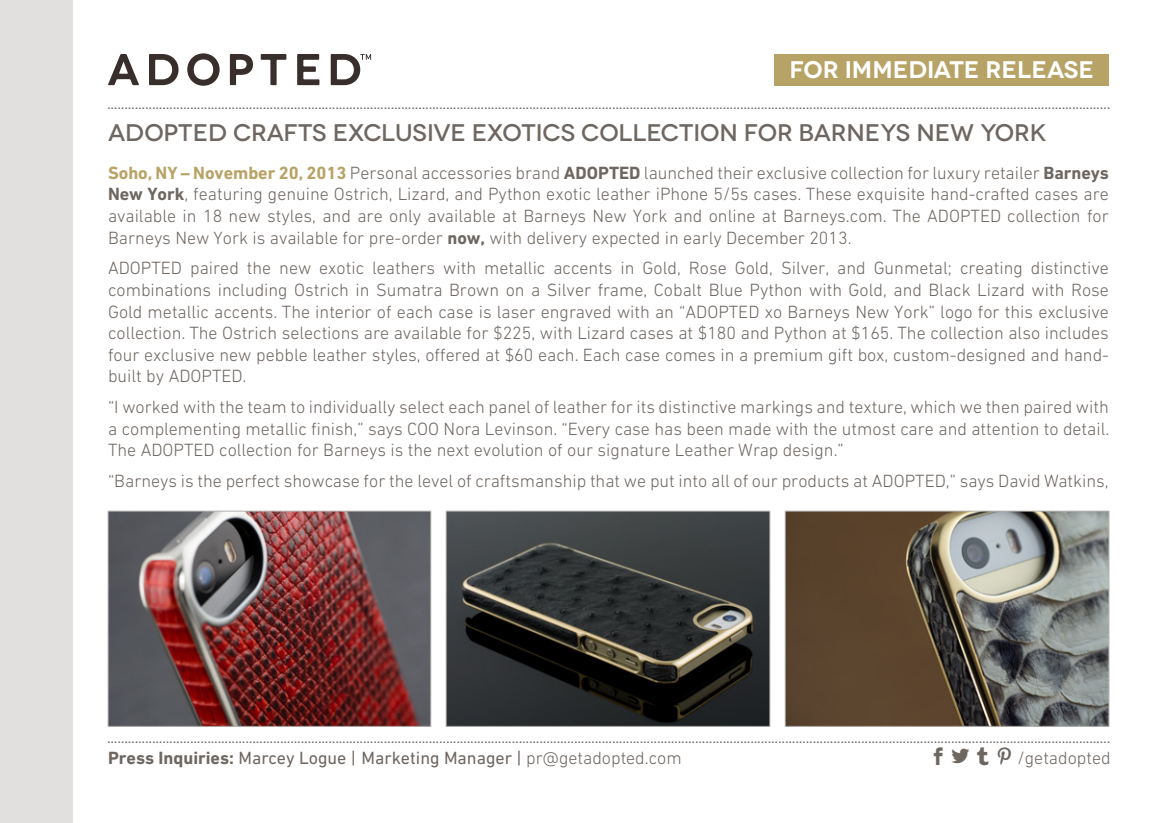
<style>
.page{position:relative;width:1163px;height:823px;background:#fff}
.page>*{position:absolute;margin:0;border:0;box-sizing:border-box;transform-origin:0 0}
.t1{font:500 24px "Novecentowide";letter-spacing:-.005em;color:#6e6661}
.t2{font:600 24px "Novecentowide";color:#fff}
.t3{font:300 18px/21.6px "DIN Next W1 G";color:#6e6661;text-align:justify}
.t4{font:18px "DIN Next W1 G";color:#6e6661}
.t5{font:14.2px "DIN Next W1 G";color:#6e6661;scale:1.1 1}
.s1{font-weight:700;color:#b8a366}
.s2{font-weight:700}
.s3{font-weight:300}
</style>
<div class="page">
<div style="left:0;top:0;width:72px;height:822px;background:#e2e0df"></div>
<div style="left:774px;top:54px;width:334px;height:31px;background:#b8a366"></div>
<svg style="left:108px;top:53px;width:263px;height:33px"></svg>
<img style="left:447px;top:512px;width:321px;height:212px">
<div style="left:445px;top:510px;width:325px;height:216px;border:1px solid #b6b3b0"></div>
<img style="left:110px;top:512px;width:319px;height:212px">
<div style="left:108px;top:510px;width:323px;height:216px;border:1px solid #b6b3b0"></div>
<img style="left:786px;top:512px;width:321px;height:212px">
<div style="left:784px;top:510px;width:325px;height:216px;border:1px solid #b6b3b0"></div>
<h1 class="t2" style="left:789px;top:55px;width:306px">FOR IMMEDIATE RELEASE</h1>
<p class="t5" style="left:107px;top:96px;width:913px">..................................................................................................................................................................................................................................................................................................</p>
<p class="t1" style="left:108px;top:118px;width:939px">ADOPTED CRAFTS EXCLUSIVE EXOTICS COLLECTION FOR BARNEYS NEW YORK</p>
<p class="t3" style="left:108px;top:161px;width:1002px"><span class="s1">Soho, NY – November 20, 2013</span> Personal accessories brand <span class="s2">ADOPTED</span> launched their exclusive collection for luxury retailer <span class="s2">Barneys New York</span>, featuring genuine Ostrich, Lizard, and Python exotic leather iPhone 5/5s cases. These exquisite hand-crafted cases are available in 18 new styles, and are only available at Barneys New York and online at Barneys.com. The ADOPTED collection for Barneys New York is available for pre-order <span class="s2">now,</span> with delivery expected in early December 2013.</p>
<p class="t3" style="left:108px;top:257px;width:1002px">ADOPTED paired the new exotic leathers with metallic accents in Gold, Rose Gold, Silver, and Gunmetal; creating distinctive combinations including Ostrich in Sumatra Brown on a Silver frame, Cobalt Blue Python with Gold, and Black Lizard with Rose Gold metallic accents. The interior of each case is laser engraved with an “ADOPTED xo Barneys New York” logo for this exclusive collection. The Ostrich selections are available for $225, with Lizard cases at $180 and Python at $165. The collection also includes four exclusive new pebble leather styles, offered at $60 each. Each case comes in a premium gift box, custom-designed and hand&shy;built by ADOPTED.</p>
<p class="t3" style="left:108px;top:395px;width:1002px">“I worked with the team to individually select each panel of leather for its distinctive markings and texture, which we then paired with a complementing metallic finish,” says COO Nora Levinson. “Every case has been made with the utmost care and attention to detail.<br>The ADOPTED collection for Barneys is the next evolution of our signature Leather Wrap design.”</p>
<p class="t3" style="left:108px;top:469px;width:1002px">“Barneys is the perfect showcase for the level of craftsmanship that we put into all of our products at ADOPTED,” says David Watkins,</p>
<p class="t5" style="left:107px;top:730px;width:913px">..................................................................................................................................................................................................................................................................................................</p>
<p class="t4" style="left:108px;top:747px;width:575px"><span class="s2">Press Inquiries:</span> Marcey Logue | Marketing Manager | <span class="s3">pr@getadopted.com</span></p>
<p class="t3" style="left:1017px;top:746px;width:95px">/getadopted</p>
</div>
